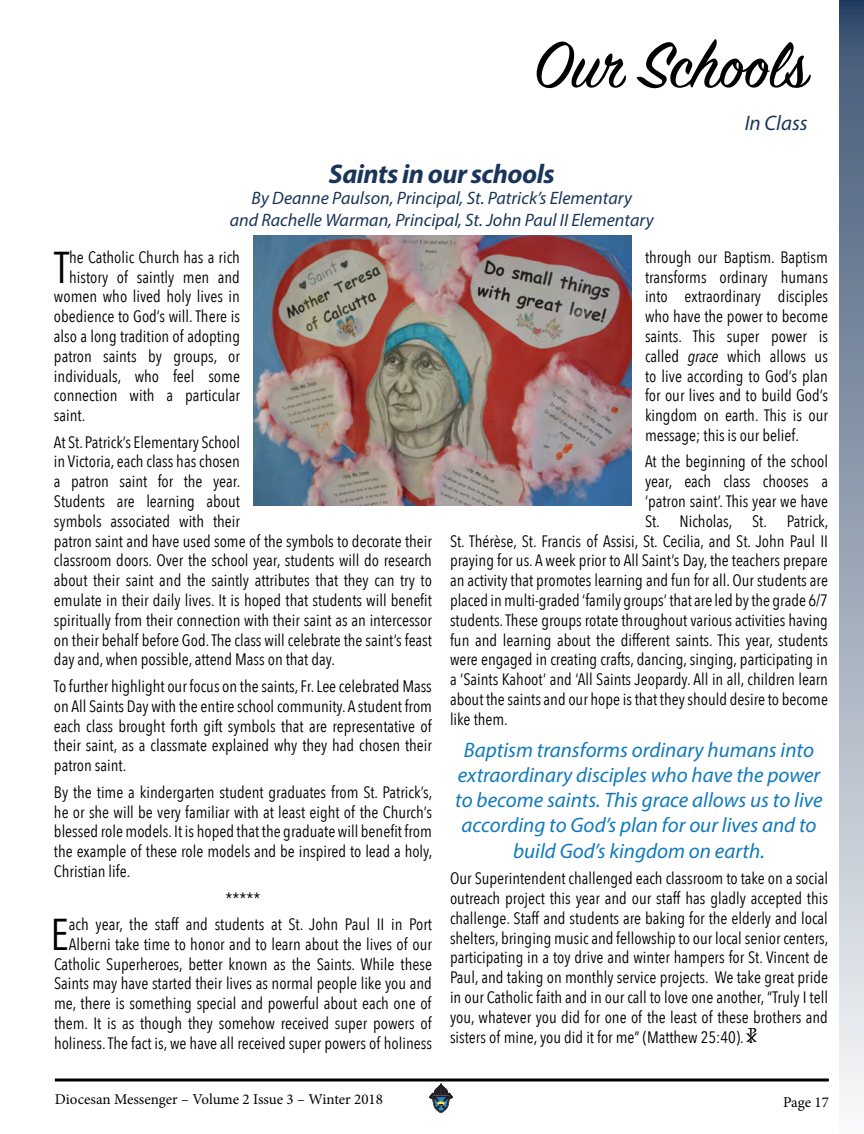
<style>
.page{position:relative;width:864px;height:1134px;background:#fff}
.page>*{position:absolute;margin:0;border:0;box-sizing:border-box;transform-origin:0 0}
.t1{font:72px "Sign Painter House Script";color:#000}
.t2{font:44.4px "Avenir Next Condensed";color:#000}
.t3{font:italic 700 27px "Myriad Pro";letter-spacing:-.02em;color:#1a355a}
.t4{font:italic 21px/25.2px "Myriad Pro";color:#107abc;text-align:center}
.t5{font:italic 21px "Myriad Pro";color:#1a355a}
.t6{font:italic 18px/21.6px "Myriad Pro";color:#1a355a;text-align:center}
.t7{font:16.5px/19.8px "Avenir Next Condensed";color:#000;text-align:justify}
.t8{font:15px "Minion Pro";color:#000}
.s1{font-style:italic}
</style>
<div class="page">
<svg style="left:55px;top:1078px;width:774px;height:4px;background:#3f3f3f"></svg>
<svg style="left:429px;top:1084px;width:24px;height:29px"></svg>
<img style="left:746px;top:1028px;width:11px;height:15px">
<div style="left:839px;top:0;width:25px;height:1134px;background:linear-gradient(to bottom,#3d5473,#f9fafb)"></div>
<img style="left:254px;top:236px;width:378px;height:270px">
<h1 class="t1" style="left:534px;top:21px;width:275px">Our Schools</h1>
<p class="t5" style="left:745px;top:110px;width:65px">In Class</p>
<h3 class="t3" style="left:329px;top:156px;width:227px">Saints in our schools</h3>
<p class="t6" style="left:230px;top:187px;width:425px">By Deanne Paulson, Principal, St. Patrick’s Elementary<br>and Rachelle Warman, Principal, St. John Paul II Elementary</p>
<h2 class="t2" style="left:54px;top:229px;width:17px">T</h2>
<p class="t7" style="left:69px;top:246px;width:172px">he Catholic Church has a rich</p>
<p class="t7" style="left:69px;top:266px;width:172px">history of saintly men and</p>
<p class="t7" style="left:54px;top:286px;width:187px">women who lived holy lives in</p>
<p class="t7" style="left:54px;top:306px;width:187px">obedience to God’s will. There is</p>
<p class="t7" style="left:54px;top:325px;width:188px">also a long tradition of adopting</p>
<p class="t7" style="left:54px;top:345px;width:188px">patron saints by groups, or</p>
<p class="t7" style="left:54px;top:365px;width:188px">individuals, who feel some</p>
<p class="t7" style="left:54px;top:385px;width:188px">connection with a particular</p>
<p class="t7" style="left:54px;top:405px;width:33px">saint.</p>
<p class="t7" style="left:54px;top:431px;width:380px;text-align:left">At St. Patrick’s Elementary School<br>in Victoria, each class has chosen<br>a patron saint for the year.<br>Students are learning about<br>symbols associated with their<br>patron saint and have used some of the symbols to decorate their classroom doors. Over the school year, students will do research about their saint and the saintly attributes that they can try to emulate in their daily lives. It is hoped that students will benefit spiritually from their connection with their saint as an intercessor on their behalf before God. The class will celebrate the saint’s feast day and, when possible, attend Mass on that day.</p>
<p class="t7" style="left:54px;top:676px;width:380px">To further highlight our focus on the saints, Fr. Lee celebrated Mass on All Saints Day with the entire school community. A student from each class brought forth gift symbols that are representative of their saint, as a classmate explained why they had chosen their patron saint.</p>
<p class="t7" style="left:54px;top:781px;width:380px">By the time a kindergarten student graduates from St. Patrick’s, he or she will be very familiar with at least eight of the Church’s blessed role models. It is hoped that the graduate will benefit from the example of these role models and be inspired to lead a holy, Christian life.</p>
<p class="t7" style="left:226px;top:887px;width:36px">*****</p>
<h2 class="t2" style="left:50px;top:896px;width:20px">E</h2>
<p class="t7" style="left:54px;top:914px;width:380px;text-align:right">ach year, the staff and students at St. John Paul II in Port Alberni take time to honor and to learn about the lives of our Catholic Superheroes, better known as the Saints. While these Saints may have started their lives as normal people like you and me, there is something special and powerful about each one of them. It is as though they somehow received super powers of holiness. The fact is, we have all received super powers of holiness</p>
<p class="t7" style="left:645px;top:246px;width:185px">through our Baptism. Baptism transforms ordinary humans into extraordinary disciples who have the power to become saints. This super power is called <span class="s1">grace</span> which allows us to live according to God’s plan for our lives and to build God’s kingdom on earth. This is our message; this is our belief.</p>
<p class="t7" style="left:645px;top:451px;width:184px">At the beginning of the school</p>
<p class="t7" style="left:645px;top:471px;width:185px">year, each class chooses a</p>
<p class="t7" style="left:645px;top:491px;width:185px">‘patron saint’. This year we have</p>
<p class="t7" style="left:645px;top:510px;width:185px">St. Nicholas, St. Patrick,</p>
<p class="t7" style="left:450px;top:530px;width:380px">St. Thérèse, St. Francis of Assisi, St. Cecilia, and St. John Paul II</p>
<p class="t7" style="left:450px;top:550px;width:379px">praying for us. A week prior to All Saint’s Day, the teachers prepare</p>
<p class="t7" style="left:450px;top:570px;width:379px">an activity that promotes learning and fun for all. Our students are</p>
<p class="t7" style="left:450px;top:590px;width:380px">placed in multi-graded ‘family groups’ that are led by the grade 6/7</p>
<p class="t7" style="left:450px;top:609px;width:380px">students. These groups rotate throughout various activities having</p>
<p class="t7" style="left:450px;top:629px;width:379px">fun and learning about the different saints. This year, students</p>
<p class="t7" style="left:450px;top:649px;width:379px">were engaged in creating crafts, dancing, singing, participating in</p>
<p class="t7" style="left:450px;top:669px;width:379px">a ‘Saints Kahoot’ and ‘All Saints Jeopardy. All in all, children learn</p>
<p class="t7" style="left:450px;top:689px;width:380px">about the saints and our hope is that they should desire to become</p>
<p class="t7" style="left:450px;top:708px;width:59px">like them.</p>
<p class="t4" style="left:455px;top:737px;width:369px">Baptism transforms ordinary humans into extraordinary disciples who have the power to become saints. This grace allows us to live according to God’s plan for our lives and to build God’s kingdom on earth.</p>
<p class="t7" style="left:450px;top:868px;width:380px">Our Superintendent challenged each classroom to take on a social outreach project this year and our staff has gladly accepted this challenge. Staff and students are baking for the elderly and local shelters, bringing music and fellowship to our local senior centers, participating in a toy drive and winter hampers for St. Vincent de Paul, and taking on monthly service projects. We take great pride in our Catholic faith and in our call to love one another, “Truly I tell you, whatever you did for one of the least of these brothers and sisters of mine, you did it for me” (Matthew 25:40).</p>
<p class="t8" style="left:55px;top:1089px;width:330px">Diocesan Messenger – Volume 2 Issue 3 – Winter 2018</p>
<p class="t8" style="left:783px;top:1092px;width:47px">Page 17</p>
</div>
